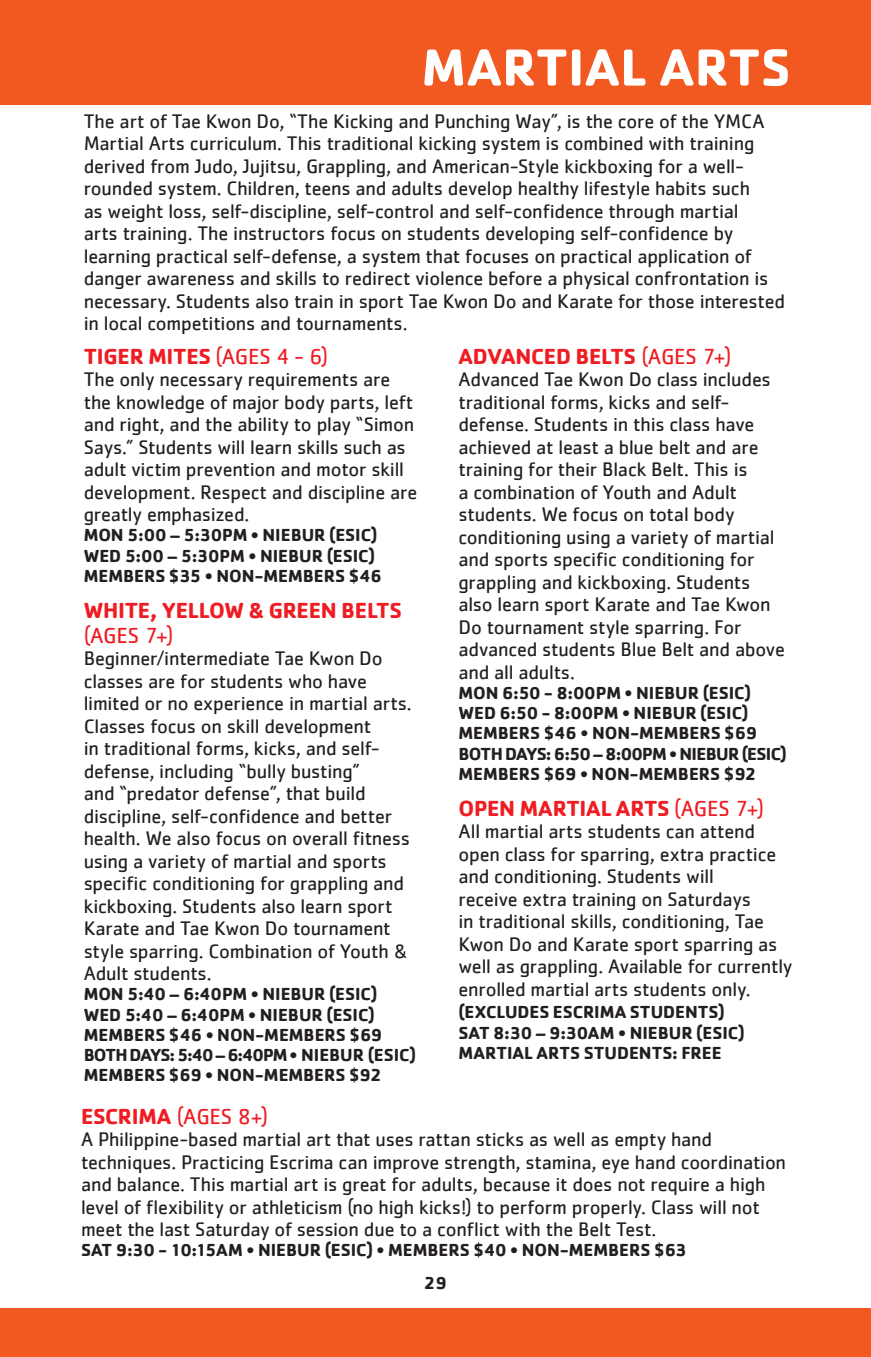
<style>
.page{position:relative;width:871px;height:1357px;background:#fff}
.page>*{position:absolute;margin:0;border:0;box-sizing:border-box;transform-origin:0 0}
.SP_2_Heading_1{font:700 54px "Cachet";letter-spacing:.005em;color:#fff}
.SP_2_Subhead_2{font:700 22.5px/24.8px "Cachet";letter-spacing:-.01em;color:#ee1d23}
.SP_2_Subhead_2-2{font:22.5px "Cachet";color:#ee1d23}
.SP_2_Body_Copy{font:20.25px/22.5px "Cachet";letter-spacing:-.01em;color:#231f20}
.SP_2_Body_Copy-2{font:700 18px "Cachet";letter-spacing:-.005em;color:#231f20}
.SP_2_Body_Copy-3{font:700 18px "Cachet";letter-spacing:-.045em;color:#231f20}
.SP_2_Body_Copy-4{font:700 18px "Cachet";letter-spacing:-.04em;color:#231f20}
.s1{font-weight:400}
.s2{font-weight:700}
</style>
<div class="page">
<div style="left:0;top:1308px;width:871px;height:49px;background:#f15921"></div>
<div style="left:0;top:0;width:871px;height:104px;background:#f15921"></div>
<p class="SP_2_Heading_1" style="left:422px;top:32px;width:371px">MARTIAL ARTS</p>
<p class="SP_2_Body_Copy" style="left:84px;top:109px;width:703px">The art of Tae Kwon Do, “The Kicking and Punching Way”, is the core of the YMCA Martial Arts curriculum. This traditional kicking system is combined with training derived from Judo, Jujitsu, Grappling, and American-Style kickboxing for a well&shy;rounded system. Children, teens and adults develop healthy lifestyle habits such<br>as weight loss, self-discipline, self-control and self-confidence through martial<br>arts training. The instructors focus on students developing self-confidence by learning practical self-defense, a system that focuses on practical application of danger awareness and skills to redirect violence before a physical confrontation is necessary. Students also train in sport Tae Kwon Do and Karate for those interested in local competitions and tournaments.</p>
<p class="SP_2_Subhead_2" style="left:84px;top:343px;width:246px">TIGER MITES <span class="s1">(AGES 4 - 6)</span></p>
<p class="SP_2_Body_Copy" style="left:84px;top:368px;width:335px">The only necessary requirements are the knowledge of major body parts, left and right, and the ability to play “Simon Says.” Students will learn skills such as adult victim prevention and motor skill development. Respect and discipline are greatly emphasized.</p>
<p class="SP_2_Body_Copy-2" style="left:84px;top:523px;width:295px">MON 5:00 – 5:30PM • NIEBUR (ESIC)</p>
<p class="SP_2_Body_Copy-2" style="left:84px;top:544px;width:293px">WED 5:00 – 5:30PM • NIEBUR (ESIC)</p>
<p class="SP_2_Body_Copy-2" style="left:84px;top:564px;width:300px">MEMBERS $35 • NON-MEMBERS $46</p>
<p class="SP_2_Subhead_2" style="left:84px;top:597px;width:320px">WHITE, YELLOW &amp; GREEN BELTS <span class="s1">(AGES 7+)</span></p>
<p class="SP_2_Body_Copy" style="left:84px;top:647px;width:329px">Beginner/intermediate Tae Kwon Do classes are for students who have limited or no experience in martial arts.<br>Classes focus on skill development<br>in traditional forms, kicks, and self&shy;defense, including “bully busting”<br>and “predator defense”, that build discipline, self-confidence and better health. We also focus on overall fitness using a variety of martial and sports specific conditioning for grappling and kickboxing. Students also learn sport Karate and Tae Kwon Do tournament style sparring. Combination of Youth &amp; Adult students.</p>
<p class="SP_2_Body_Copy-2" style="left:84px;top:982px;width:295px">MON 5:40 – 6:40PM • NIEBUR (ESIC)</p>
<p class="SP_2_Body_Copy-2" style="left:84px;top:1003px;width:293px">WED 5:40 – 6:40PM • NIEBUR (ESIC)</p>
<p class="SP_2_Body_Copy-2" style="left:84px;top:1023px;width:300px">MEMBERS $46 • NON-MEMBERS $69</p>
<p class="SP_2_Body_Copy-3" style="left:84px;top:1043px;width:334px">BOTHDAYS:5:40–6:40PM• NIEBUR (ESIC)</p>
<p class="SP_2_Body_Copy-2" style="left:84px;top:1063px;width:300px">MEMBERS $69 • NON-MEMBERS $92</p>
<p class="SP_2_Subhead_2" style="left:458px;top:343px;width:274px">ADVANCED BELTS <span class="s1">(AGES 7+)</span></p>
<p class="SP_2_Body_Copy" style="left:458px;top:368px;width:328px">Advanced Tae Kwon Do class includes traditional forms, kicks and self&shy;defense. Students in this class have achieved at least a blue belt and are training for their Black Belt. This is<br>a combination of Youth and Adult students. We focus on total body conditioning using a variety of martial and sports specific conditioning for grappling and kickboxing. Students also learn sport Karate and Tae Kwon Do tournament style sparring. For advanced students Blue Belt and above and all adults.</p>
<p class="SP_2_Body_Copy-2" style="left:458px;top:681px;width:294px">MON 6:50 - 8:00PM • NIEBUR (ESIC)</p>
<p class="SP_2_Body_Copy-2" style="left:458px;top:701px;width:292px">WED 6:50 - 8:00PM • NIEBUR (ESIC)</p>
<p class="SP_2_Body_Copy-2" style="left:458px;top:721px;width:300px">MEMBERS $46 • NON-MEMBERS $69</p>
<p class="SP_2_Body_Copy-4" style="left:458px;top:742px;width:330px">BOTH DAYS: 6:50 – 8:00PM • NIEBUR (ESIC)</p>
<p class="SP_2_Body_Copy-2" style="left:458px;top:762px;width:300px">MEMBERS $69 • NON-MEMBERS $92</p>
<p class="SP_2_Subhead_2" style="left:458px;top:795px;width:307px">OPEN MARTIAL ARTS <span class="s1">(AGES 7+)</span></p>
<p class="SP_2_Body_Copy" style="left:458px;top:820px;width:335px">All martial arts students can attend open class for sparring, extra practice and conditioning. Students will<br>receive extra training on Saturdays<br>in traditional skills, conditioning, Tae Kwon Do and Karate sport sparring as well as grappling. Available for currently enrolled martial arts students only.</p>
<p class="SP_2_Body_Copy-2" style="left:458px;top:1000px;width:268px">(EXCLUDES ESCRIMA STUDENTS)</p>
<p class="SP_2_Body_Copy-2" style="left:458px;top:1021px;width:288px">SAT 8:30 – 9:30AM • NIEBUR (ESIC)</p>
<p class="SP_2_Body_Copy-2" style="left:458px;top:1041px;width:265px">MARTIAL ARTS STUDENTS: FREE</p>
<p class="SP_2_Subhead_2-2" style="left:81px;top:1103px;width:189px"><span class="s2">ESCRIMA</span> (AGES 8+)</p>
<p class="SP_2_Body_Copy" style="left:81px;top:1127px;width:706px">A Philippine-based martial art that uses rattan sticks as well as empty hand techniques. Practicing Escrima can improve strength, stamina, eye hand coordination and balance. This martial art is great for adults, because it does not require a high level of flexibility or athleticism (no high kicks!) to perform properly. Class will not meet the last Saturday of session due to a conflict with the Belt Test.</p>
<p class="SP_2_Body_Copy-2" style="left:81px;top:1238px;width:607px">SAT 9:30 - 10:15AM • NIEBUR (ESIC) • MEMBERS $40 • NON-MEMBERS $63</p>
<p class="SP_2_Body_Copy-2" style="left:424px;top:1271px;width:24px">29</p>
</div>
